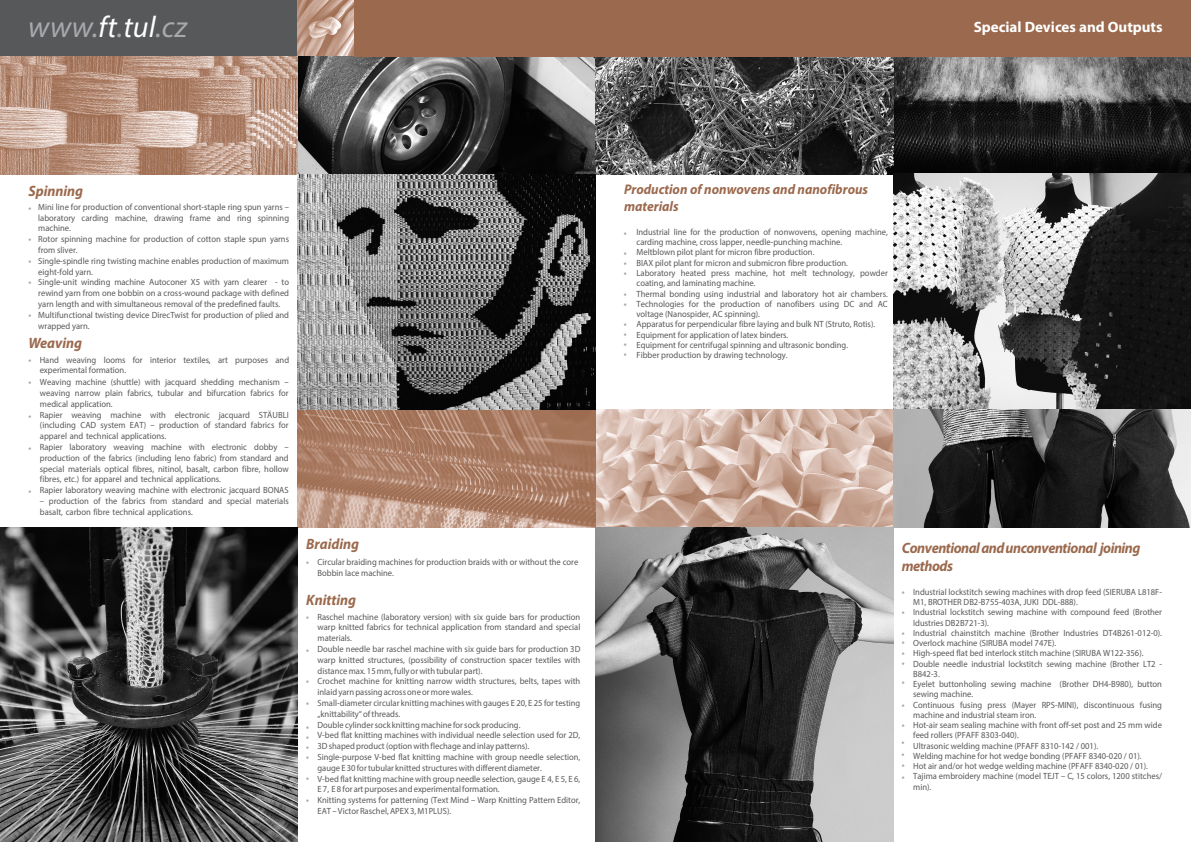
<style>
.page{position:relative;width:1191px;height:842px;background:#fff}
.page>*{position:absolute;margin:0;border:0;box-sizing:border-box;transform-origin:0 0}
.t1{font:italic 30px "Myriad Pro";letter-spacing:.01em;color:#a8a9ad}
.t2{font:italic 700 15px/18px "Myriad Pro";letter-spacing:-.03em;color:#9b694d;scale:.95 1}
.t3{font:italic 700 15px "Myriad Pro";color:#9b694d;scale:.95 1}
.NEDELIT_SLOVA{font:700 15px "Myriad Pro";color:#fff}
.t4{font:italic 700 14px/16.1px "Myriad Pro";color:#9b694d;scale:.95 1}
.t5{font:9px/10.8px "Myriad Pro";color:#57585a;scale:.95 1}
.t6{font:700 9px/10px "Myriad Pro";color:#a8a9ad;scale:.95 1}
.s1{color:#fff}
.s2{font-weight:700;color:#a8a9ad}
</style>
<div class="page">
<div style="left:0;top:0;width:298px;height:57px;background:#57585a"></div>
<img style="left:298px;top:0;width:56px;height:57px">
<img style="left:298px;top:410px;width:893px;height:117px">
<img style="left:0;top:57px;width:1191px;height:117px">
<svg style="left:595px;top:57px;width:298px;height:117px;background:#545454"></svg>
<img style="left:298px;top:174px;width:297px;height:236px">
<img style="left:893px;top:173px;width:298px;height:236px">
<img style="left:0;top:527px;width:298px;height:315px">
<img style="left:595px;top:527px;width:298px;height:315px">
<div style="left:354px;top:0;width:837px;height:57px;background:#9b694d"></div>
<p class="t1" style="left:28px;top:9px;width:160px">www.<span class="s1">ft</span>.<span class="s1">tul</span>.cz</p>
<p class="NEDELIT_SLOVA" style="left:973px;top:17px;width:190px">Special Devices and Outputs</p>
<p class="t3" style="left:28px;top:181px;width:59px">Spinning</p>
<p class="t6" style="left:28px;top:202px;width:5px">•</p>
<p class="t6" style="left:28px;top:233px;width:5px">•</p>
<p class="t5" style="left:38px;top:201px;width:265px">Mini line for production of conventional short-staple ring spun yarns – laboratory carding machine, drawing frame and ring spinning machine.<br>Rotor spinning machine for production of cotton staple spun yarns from sliver.<br>Single-spindle ring twisting machine enables production of maximum eight-fold yarn.<br>Single-unit winding machine Autoconer X5 with yarn clearer - to rewind yarn from one bobbin on a cross-wound package with defined yarn length and with simultaneous removal of the predefined faults.<br>Multifunctional twisting device DirecTwist for production of plied and wrapped yarn.</p>
<p class="t6" style="left:28px;top:255px;width:5px">•</p>
<p class="t6" style="left:28px;top:276px;width:5px">•</p>
<p class="t6" style="left:28px;top:309px;width:5px">•</p>
<p class="t3" style="left:28px;top:333px;width:58px">Weaving</p>
<p class="t5" style="left:40px;top:354px;width:264px;line-height:10px;text-indent:-11px"><span class="s2">•</span> Hand weaving looms for interior textiles, art purposes and experimental formation.</p>
<p class="t5" style="left:40px;top:377px;width:263px;text-indent:-12px"><span class="s2">•</span> Weaving machine (shuttle) with jacquard shedding mechanism – weaving narrow plain fabrics, tubular and bifurcation fabrics for medical application.<br>Rapier weaving machine with electronic jacquard STÄUBLI (including CAD system EAT) – production of standard fabrics for apparel and technical applications.<br>Rapier laboratory weaving machine with electronic dobby – production of the fabrics (including leno fabric) from standard and special materials optical fibres, nitinol, basalt, carbon fibre, hollow fibres, etc.) for apparel and technical applications.<br>Rapier laboratory weaving machine with electronic jacquard BONAS</p>
<p class="t5" style="left:40px;top:495px;width:263px">– production of the fabrics from standard and special materials basalt, carbon fibre technical applications.</p>
<p class="t6" style="left:28px;top:410px;width:5px">•</p>
<p class="t6" style="left:28px;top:442px;width:5px">•</p>
<p class="t6" style="left:28px;top:485px;width:5px">•</p>
<p class="t3" style="left:306px;top:534px;width:57px">Braiding</p>
<p class="t5" style="left:317px;top:556px;width:276px;text-indent:-11px"><span class="s2">•</span> Circular braiding machines for production braids with or without the core<br>Bobbin lace machine.</p>
<p class="t3" style="left:306px;top:590px;width:54px">Knitting</p>
<p class="t5" style="left:317px;top:611px;width:278px;text-indent:-11px"><span class="s2">•</span> Raschel machine (laboratory version) with six guide bars for production warp knitted fabrics for technical application from standard and special materials.<br>Double needle bar raschel machine with six guide bars for production 3D warp knitted structures, (possibility of construction spacer textiles with distance max. 15 mm, fully or with tubular part).<br>Crochet machine for knitting narrow width structures, belts, tapes with inlaid yarn passing across one or more wales.<br>Small-diameter circular knitting machines with gauges E 20, E 25 for testing „knittability“ of threads.<br>Double cylinder sock knitting machine for sock producing.<br>V-bed flat knitting machines with individual needle selection used for 2D, 3D shaped product (option with flechage and inlay patterns).<br>Single-purpose V-bed flat knitting machine with group needle selection, gauge E 30 for tubular knitted structures with different diameter.<br>V-bed flat knitting machine with group needle selection, gauge E 4, E 5, E 6, E 7, E 8 for art purposes and experimental formation.<br>Knitting systems for patterning (Text Mind – Warp Knitting Pattern Editor, EAT – Victor Raschel, APEX 3, M1PLUS).</p>
<p class="t6" style="left:306px;top:645px;width:5px">•</p>
<p class="t6" style="left:306px;top:676px;width:5px">•</p>
<p class="t6" style="left:306px;top:698px;width:5px">•</p>
<p class="t6" style="left:306px;top:722px;width:5px">•</p>
<p class="t6" style="left:306px;top:732px;width:5px">•</p>
<p class="t6" style="left:306px;top:742px;width:5px">•</p>
<p class="t6" style="left:306px;top:752px;width:5px">•</p>
<p class="t6" style="left:306px;top:773px;width:5px">•</p>
<p class="t6" style="left:306px;top:795px;width:5px">•</p>
<p class="t4" style="left:624px;top:181px;width:258px">Production of nonwovens and nanofibrous materials</p>
<p class="t5" style="left:636px;top:227px;width:266px;line-height:10.3px">Industrial line for the production of nonwovens, opening machine, carding machine, cross lapper, needle-punching machine.<br>Meltblown pilot plant for micron fibre production.<br>BIAX pilot plant for micron and submicron fibre production.<br>Laboratory heated press machine, hot melt technology, powder coating, and laminating machine.<br>Thermal bonding using industrial and laboratory hot air chambers.<br>Technologies for the production of nanofibers using DC and AC voltage (Nanospider, AC spinning).<br>Apparatus for perpendicular fibre laying and bulk NT (Struto, Rotis).<br>Equipment for application of latex binders.<br>Equipment for centrifugal spinning and ultrasonic bonding.<br>Fibber production by drawing technology.</p>
<p class="t6" style="left:624px;top:227px;width:5px">•</p>
<p class="t6" style="left:624px;top:247px;width:5px">•</p>
<p class="t6" style="left:624px;top:288px;width:5px">•</p>
<p class="t6" style="left:624px;top:257px;width:5px">• •</p>
<p class="t6" style="left:624px;top:298px;width:5px">•</p>
<p class="t6" style="left:624px;top:318px;width:5px;text-align:justify">• • • •</p>
<p class="t2" style="left:902px;top:539px;width:253px">Conventionalandunconventional joining methods</p>
<p class="t5" style="left:913px;top:586px;width:263px;line-height:10.3px;text-indent:-11px"><span class="s2">•</span> Industrial lockstitch sewing machines with drop feed (SIERUBA L818F-M1, BROTHER DB2-B755-403A, JUKI DDL-888).<br>Industrial lockstitch sewing machine with compound feed (Brother Idustries DB2B721-3).<br>Industrial chainstitch machine (Brother Industries DT4B261-012-0).<br>Overlock machine (SIRUBA model 747E).<br>High-speed flat bed interlock stitch machine (SIRUBA W122-356).<br>Double needle industrial lockstitch sewing machine (Brother LT2 - B842-3.<br>Eyelet buttonholing sewing machine (Brother DH4-B980), button sewing machine.<br>Continuous fusing press (Mayer RPS-MINI), discontinuous fusing machine and industrial steam iron.<br>Hot-air seam sealing machine with front off-set post and 25 mm wide feed rollers (PFAFF 8303-040).<br>Ultrasonic welding machine (PFAFF 8310-142 / 001).<br>Welding machine for hot wedge bonding (PFAFF 8340-020 / 01).<br>Hot air and/or hot wedge welding machine (PFAFF 8340-020 / 01).<br>Tajima embroidery machine (model TEJT – C, 15 colors, 1200 stitches/ min).</p>
<p class="t6" style="left:901px;top:607px;width:5px">•</p>
<p class="t6" style="left:901px;top:628px;width:5px">•</p>
<p class="t6" style="left:901px;top:637px;width:5px">•</p>
<p class="t6" style="left:901px;top:648px;width:5px">•</p>
<p class="t6" style="left:901px;top:677px;width:5px">•</p>
<p class="t6" style="left:901px;top:700px;width:5px">•</p>
<p class="t6" style="left:901px;top:720px;width:5px">•</p>
<p class="t6" style="left:901px;top:760px;width:5px">•</p>
<p class="t6" style="left:901px;top:772px;width:5px">•</p>
<p class="t6" style="left:901px;top:658px;width:5px">•</p>
</div>
